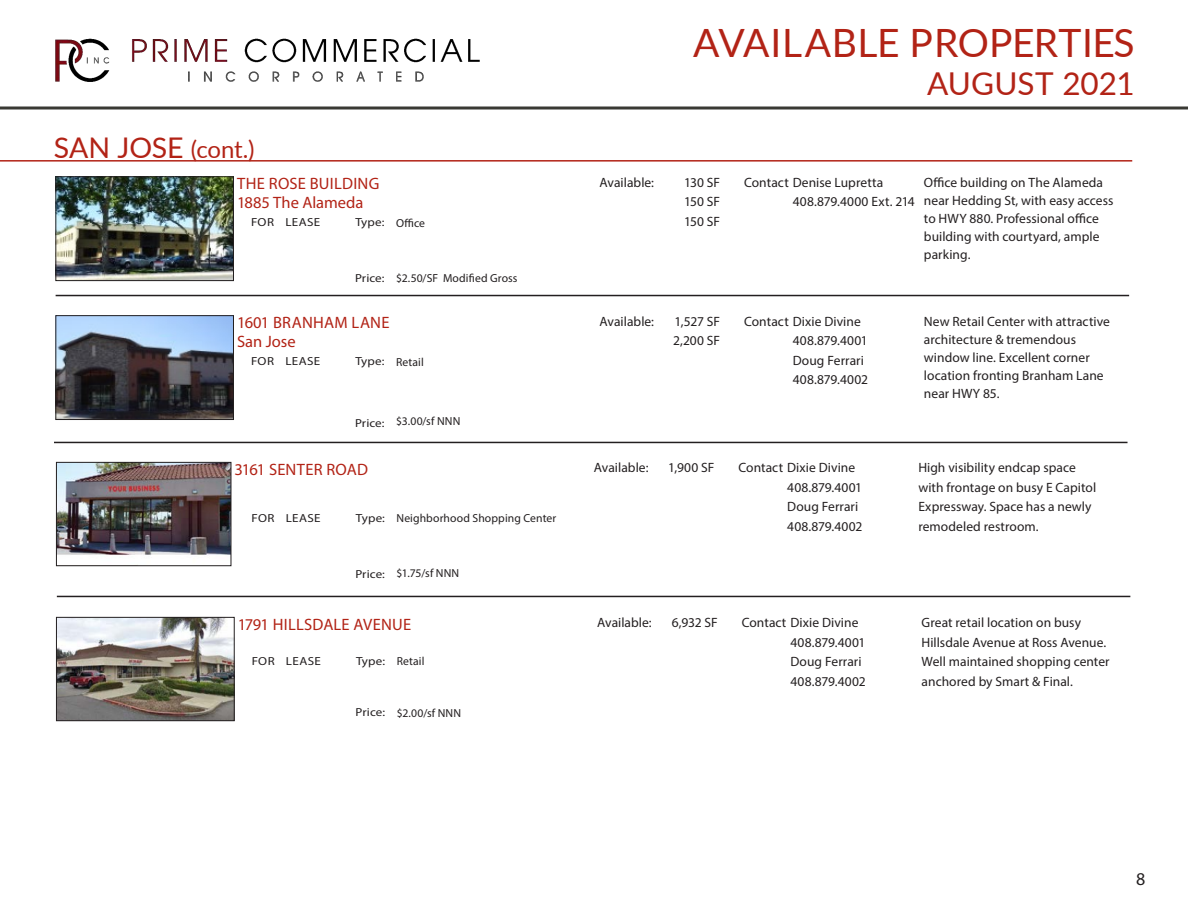
<style>
.page{position:relative;width:1188px;height:918px;background:#fff}
.page>*{position:absolute;margin:0;border:0;box-sizing:border-box;transform-origin:0 0}
.t1{font:39px "Lato";letter-spacing:.005em;color:#b22316}
.t2{font:31.5px "Lato";color:#b22316}
.t3{font:28.5px "Lato";letter-spacing:-.005em;color:#b22316}
.t4{font:18px "Myriad Pro";color:#231f20}
.t5{font:16.5px/19.5px "Myriad Pro";letter-spacing:.01em;color:#b22316}
.t6{font:13.5px/19.5px "Myriad Pro";letter-spacing:.005em;color:#231f20}
.t7{font:11.7px "Myriad Pro";letter-spacing:.01em;color:#231f20}
.t8{font:11.7px "Myriad Pro";letter-spacing:.01em;color:#231f20;scale:1.11 1}
.t9{font:11.7px "Myriad Pro";letter-spacing:.03em;color:#231f20;scale:1.11 1}
.s1{font-size:24px}
</style>
<div class="page">
<img style="left:55px;top:38px;width:425px;height:44px">
<svg style="left:0;top:106px;width:1188px;height:4px"></svg>
<img style="left:58px;top:464px;width:171px;height:91px">
<div style="left:56px;top:462px;width:175px;height:104px;border:1px solid #231f20"></div>
<img style="left:58px;top:619px;width:174px;height:100px">
<div style="left:56px;top:617px;width:178px;height:104px;border:1px solid #231f20"></div>
<hr style="left:57px;top:596px;width:1073px;height:1px;background:#231f20">
<hr style="left:0;top:160px;width:1132px;height:2px;background:#b22316">
<img style="left:58px;top:179px;width:174px;height:100px">
<div style="left:56px;top:177px;width:178px;height:104px;border:1px solid #231f20"></div>
<img style="left:58px;top:317px;width:174px;height:101px">
<div style="left:56px;top:315px;width:178px;height:105px;border:1px solid #231f20"></div>
<hr style="left:56px;top:295px;width:1073px;height:1px;background:#231f20">
<hr style="left:54px;top:442px;width:1074px;height:1px;background:#231f20">
<h3 class="t3" style="left:54px;top:127px;width:202px">SAN JOSE <span class="s1">(cont.)</span></h3>
<p class="t5" style="left:237px;top:173px;width:144px">THE ROSE BUILDING<br>1885 The Alameda</p>
<p class="t9" style="left:251px;top:215px;width:64px">FOR LEASE</p>
<p class="t8" style="left:355px;top:215px;width:28px">Type:</p>
<p class="t7" style="left:396px;top:216px;width:31px">Office</p>
<p class="t8" style="left:355px;top:271px;width:28px">Price:</p>
<p class="t7" style="left:396px;top:270px;width:123px">$2.50/SF Modified Gross</p>
<p class="t5" style="left:237px;top:312px;width:154px">1601 BRANHAM LANE<br>San Jose</p>
<p class="t9" style="left:251px;top:354px;width:64px">FOR LEASE</p>
<p class="t8" style="left:355px;top:354px;width:28px">Type:</p>
<p class="t7" style="left:396px;top:355px;width:29px">Retail</p>
<p class="t8" style="left:355px;top:416px;width:28px">Price:</p>
<p class="t7" style="left:396px;top:414px;width:66px">$3.00/sf NNN</p>
<p class="t5" style="left:234px;top:459px;width:135px">3161 SENTER ROAD</p>
<p class="t9" style="left:251px;top:511px;width:64px">FOR LEASE</p>
<p class="t8" style="left:356px;top:511px;width:28px">Type:</p>
<p class="t7" style="left:396px;top:511px;width:161px">Neighborhood Shopping Center</p>
<p class="t8" style="left:355px;top:567px;width:28px">Price:</p>
<p class="t7" style="left:396px;top:566px;width:64px">$1.75/sf NNN</p>
<h1 class="t1" style="left:693px;top:15px;width:443px">AVAILABLE PROPERTIES</h1>
<h2 class="t2" style="left:927px;top:61px;width:209px">AUGUST 2021</h2>
<p class="t6" style="left:600px;top:172px;width:56px">Available:</p>
<p class="t6" style="left:684px;top:172px;width:37px;text-align:justify">130 SF 150 SF 150 SF</p>
<p class="t6" style="left:793px;top:172px;width:124px;text-indent:-49px">Contact Denise Lupretta<br>408.879.4000 Ext. 214</p>
<p class="t6" style="left:924px;top:173px;width:191px;line-height:18px">Office building on The Alameda near Hedding St, with easy access to HWY 880. Professional office building with courtyard, ample parking.</p>
<p class="t6" style="left:600px;top:311px;width:56px">Available:</p>
<p class="t6" style="left:673px;top:311px;width:49px">1,527 SF<br>2,200 SF</p>
<p class="t6" style="left:793px;top:311px;width:77px;text-indent:-49px">Contact Dixie Divine<br>408.879.4001<br>Doug Ferrari<br>408.879.4002</p>
<p class="t6" style="left:924px;top:312px;width:187px;line-height:18px">New Retail Center with attractive architecture &amp; tremendous window line. Excellent corner location fronting Branham Lane near HWY 85.</p>
<p class="t6" style="left:594px;top:458px;width:56px">Available:</p>
<p class="t6" style="left:668px;top:458px;width:48px">1,900 SF</p>
<p class="t6" style="left:787px;top:458px;width:77px;text-indent:-49px">Contact Dixie Divine<br>408.879.4001<br>Doug Ferrari<br>408.879.4002</p>
<p class="t6" style="left:918px;top:458px;width:179px">High visibility endcap space with frontage on busy E Capitol<br>Expressway. Space has a newly remodeled restroom.</p>
<p class="t5" style="left:238px;top:614px;width:175px">1791 HILLSDALE AVENUE</p>
<p class="t6" style="left:597px;top:613px;width:56px">Available:</p>
<p class="t6" style="left:672px;top:613px;width:47px">6,932 SF</p>
<p class="t6" style="left:790px;top:613px;width:77px;text-indent:-49px">Contact Dixie Divine<br>408.879.4001<br>Doug Ferrari<br>408.879.4002</p>
<p class="t6" style="left:922px;top:613px;width:190px">Great retail location on busy<br>Hillsdale Avenue at Ross Avenue.<br>Well maintained shopping center anchored by Smart &amp; Final.</p>
<p class="t7" style="left:397px;top:654px;width:29px">Retail</p>
<p class="t9" style="left:252px;top:654px;width:64px">FOR LEASE</p>
<p class="t8" style="left:356px;top:654px;width:28px">Type:</p>
<p class="t8" style="left:356px;top:705px;width:28px">Price:</p>
<p class="t7" style="left:397px;top:705px;width:66px">$2.00/sf NNN</p>
<h3 class="t4" style="left:1136px;top:868px;width:11px">8</h3>
</div>
